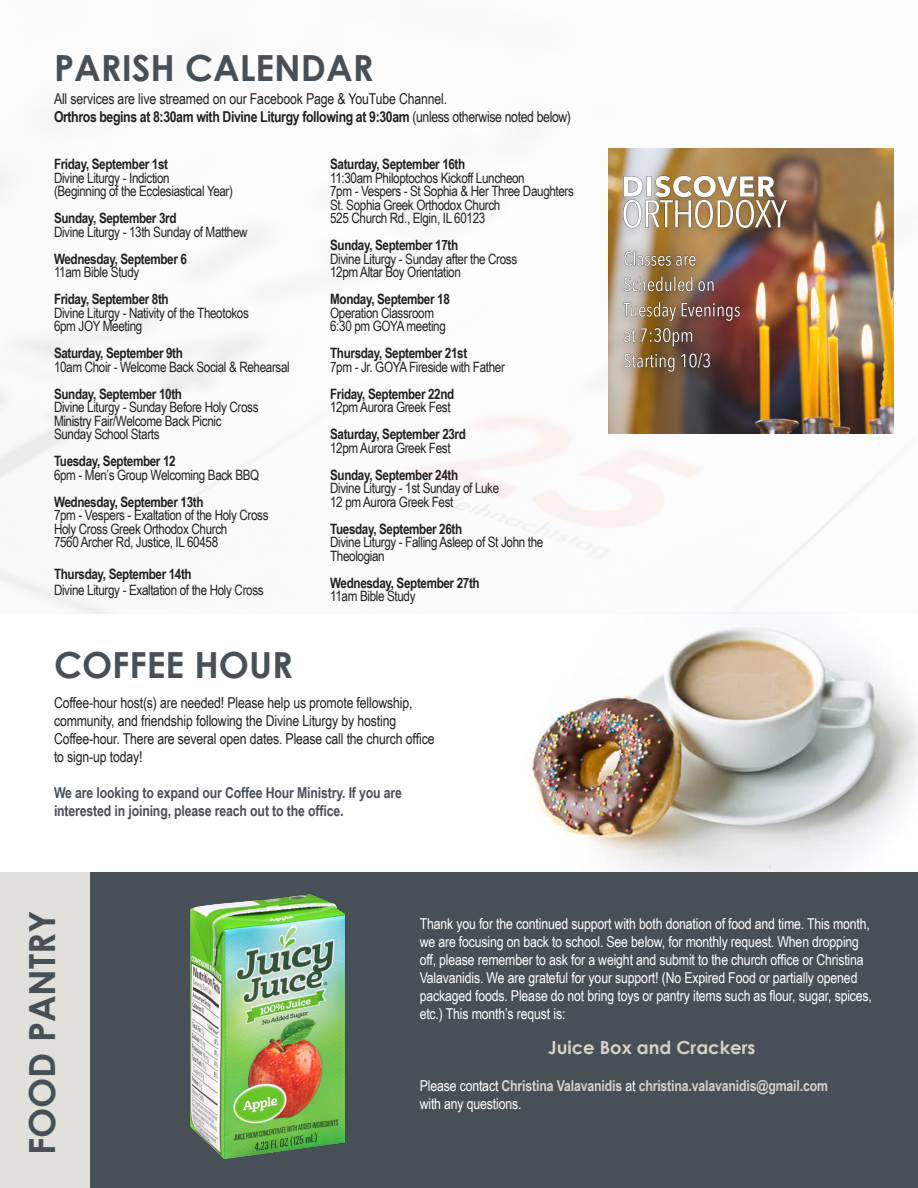
<style>
.page{position:relative;width:918px;height:1188px;background:#fff}
.page>*{position:absolute;margin:0;border:0;box-sizing:border-box;transform-origin:0 0}
.t1{font:700 36px "Century Gothic";color:#465056}
.t2{font:700 18px "Century Gothic";color:#d7d2c9}
.t3{font:15px/18px "Arial Narrow";letter-spacing:-.01em;color:#fff}
.t4{font:15px/18px "Arial Narrow";letter-spacing:-.01em;color:#231f20}
.t5{font:700 15px/18px "Arial Narrow";letter-spacing:-.01em;color:#495159}
.t6{font:700 15px/18px "Arial Narrow";letter-spacing:-.01em;color:#d7d2c9}
.t7{font:700 15px "Arial Narrow";letter-spacing:-.025em;color:#231f20}
.t8{font:14.25px/13.5px "Arial Narrow";letter-spacing:-.025em;color:#231f20}
.t9{font:700 14.25px "Arial Narrow";letter-spacing:-.025em;color:#231f20}
.s1{font-weight:400}
.s2{font-weight:400;color:#fff}
</style>
<div class="page">
<img style="left:532px;top:613px;width:386px;height:259px">
<img style="left:0;top:113px;width:871px;height:500px">
<div style="left:90px;top:872px;width:828px;height:316px;background:#465056"></div>
<div style="left:0;top:872px;width:90px;height:315px;background:#e1e0da"></div>
<img style="left:190px;top:894px;width:155px;height:265px">
<img style="left:609px;top:148px;width:285px;height:286px">
<p class="t1" style="left:54px;top:41px;width:321px">PARISH CALENDAR</p>
<p class="t4" style="left:54px;top:89px;width:395px">All services are live streamed on our Facebook Page &amp; YouTube Channel.</p>
<p class="t7" style="left:54px;top:106px;width:519px">Orthros begins at 8:30am with Divine Liturgy following at 9:30am <span class="s1">(unless otherwise noted below)</span></p>
<p class="t9" style="left:54px;top:153px;width:116px">Friday, September 1st</p>
<p class="t8" style="left:54px;top:170px;width:181px">Divine Liturgy - Indiction<br>(Beginning of the Ecclesiastical Year)</p>
<p class="t9" style="left:54px;top:207px;width:124px">Sunday, September 3rd</p>
<p class="t8" style="left:54px;top:224px;width:195px">Divine Liturgy - 13th Sunday of Matthew</p>
<p class="t9" style="left:54px;top:248px;width:135px">Wednesday, September 6</p>
<p class="t8" style="left:54px;top:265px;width:87px">11am Bible Study</p>
<p class="t9" style="left:54px;top:288px;width:116px">Friday, September 8th</p>
<p class="t8" style="left:54px;top:305px;width:196px">Divine Liturgy - Nativity of the Theotokos</p>
<p class="t8" style="left:54px;top:319px;width:90px">6pm JOY Meeting</p>
<p class="t9" style="left:54px;top:342px;width:130px">Saturday, September 9th</p>
<p class="t8" style="left:54px;top:359px;width:237px">10am Choir - Welcome Back Social &amp; Rehearsal</p>
<p class="t9" style="left:54px;top:383px;width:130px">Sunday, September 10th</p>
<p class="t8" style="left:54px;top:400px;width:206px">Divine Liturgy - Sunday Before Holy Cross</p>
<p class="t8" style="left:54px;top:413px;width:169px">Ministry Fair/Welcome Back Picnic</p>
<p class="t8" style="left:54px;top:427px;width:107px">Sunday School Starts</p>
<p class="t9" style="left:54px;top:450px;width:123px">Tuesday, September 12</p>
<p class="t8" style="left:54px;top:467px;width:207px">6pm - Men’s Group Welcoming Back BBQ</p>
<p class="t9" style="left:54px;top:491px;width:151px">Wednesday, September 13th</p>
<p class="t8" style="left:54px;top:508px;width:216px">7pm - Vespers - Exaltation of the Holy Cross</p>
<p class="t8" style="left:54px;top:521px;width:175px">Holy Cross Greek Orthodox Church</p>
<p class="t8" style="left:54px;top:535px;width:166px">7560 Archer Rd, Justice, IL 60458</p>
<p class="t9" style="left:54px;top:563px;width:139px">Thursday, September 14th</p>
<p class="t8" style="left:54px;top:583px;width:211px">Divine Liturgy - Exaltation of the Holy Cross</p>
<p class="t9" style="left:330px;top:153px;width:137px">Saturday, September 16th</p>
<p class="t8" style="left:330px;top:170px;width:196px">11:30am Philoptochos Kickoff Luncheon</p>
<p class="t8" style="left:330px;top:184px;width:245px">7pm - Vespers - St Sophia &amp; Her Three Daughters</p>
<p class="t8" style="left:330px;top:197px;width:172px">St. Sophia Greek Orthodox Church<br>525 Church Rd., Elgin, IL 60123</p>
<p class="t9" style="left:330px;top:234px;width:130px">Sunday, September 17th</p>
<p class="t8" style="left:330px;top:251px;width:189px">Divine Liturgy - Sunday after the Cross</p>
<p class="t8" style="left:330px;top:265px;width:132px">12pm Altar Boy Orientation</p>
<p class="t9" style="left:330px;top:288px;width:121px">Monday, September 18</p>
<p class="t8" style="left:330px;top:305px;width:105px">Operation Classroom</p>
<p class="t8" style="left:330px;top:319px;width:117px">6:30 pm GOYA meeting</p>
<p class="t9" style="left:330px;top:342px;width:139px">Thursday, September 21st</p>
<p class="t8" style="left:330px;top:359px;width:176px">7pm - Jr. GOYA Fireside with Father</p>
<p class="t9" style="left:330px;top:383px;width:126px">Friday, September 22nd</p>
<p class="t8" style="left:330px;top:400px;width:122px">12pm Aurora Greek Fest</p>
<p class="t9" style="left:330px;top:423px;width:137px">Saturday, September 23rd</p>
<p class="t8" style="left:330px;top:440px;width:122px">12pm Aurora Greek Fest</p>
<p class="t9" style="left:330px;top:464px;width:130px">Sunday, September 24th</p>
<p class="t8" style="left:330px;top:481px;width:171px">Divine Liturgy - 1st Sunday of Luke</p>
<p class="t8" style="left:330px;top:494px;width:125px">12 pm Aurora Greek Fest</p>
<p class="t9" style="left:330px;top:518px;width:134px">Tuesday, September 26th</p>
<p class="t8" style="left:330px;top:535px;width:215px">Divine Liturgy - Falling Asleep of St John the<br>Theologian</p>
<p class="t9" style="left:330px;top:572px;width:151px">Wednesday, September 27th</p>
<p class="t8" style="left:330px;top:589px;width:87px">11am Bible Study</p>
<p class="t1" style="left:54px;top:638px;width:241px">COFFEE HOUR</p>
<p class="t4" style="left:54px;top:694px;width:382px">Coffee-hour host(s) are needed! Please help us promote fellowship, community, and friendship following the Divine Liturgy by hosting Coffee-hour. There are several open dates. Please call the church office to sign-up today!</p>
<p class="t5" style="left:54px;top:783px;width:350px">We are looking to expand our Coffee Hour Ministry. If you are interested in joining, please reach out to the office.</p>
<p class="t1" style="left:15px;top:1155px;width:246px;rotate:-90deg">FOOD PANTRY</p>
<p class="t3" style="left:420px;top:914px;width:454px">Thank you for the continued support with both donation of food and time. This month, we are focusing on back to school. See below, for monthly request. When dropping off, please remember to ask for a weight and submit to the church office or Christina Valavanidis. We are grateful for your support! (No Expired Food or partially opened packaged foods. Please do not bring toys or pantry items such as flour, sugar, spices, etc.) This month’s requst is:</p>
<p class="t2" style="left:548px;top:1034px;width:209px">Juice Box and Crackers</p>
<p class="t6" style="left:420px;top:1076px;width:410px"><span class="s2">Please contact</span> Christina Valavanidis <span class="s2">at</span> christina.valavanidis@gmail.com <span class="s2">with any questions.</span></p>
</div>
